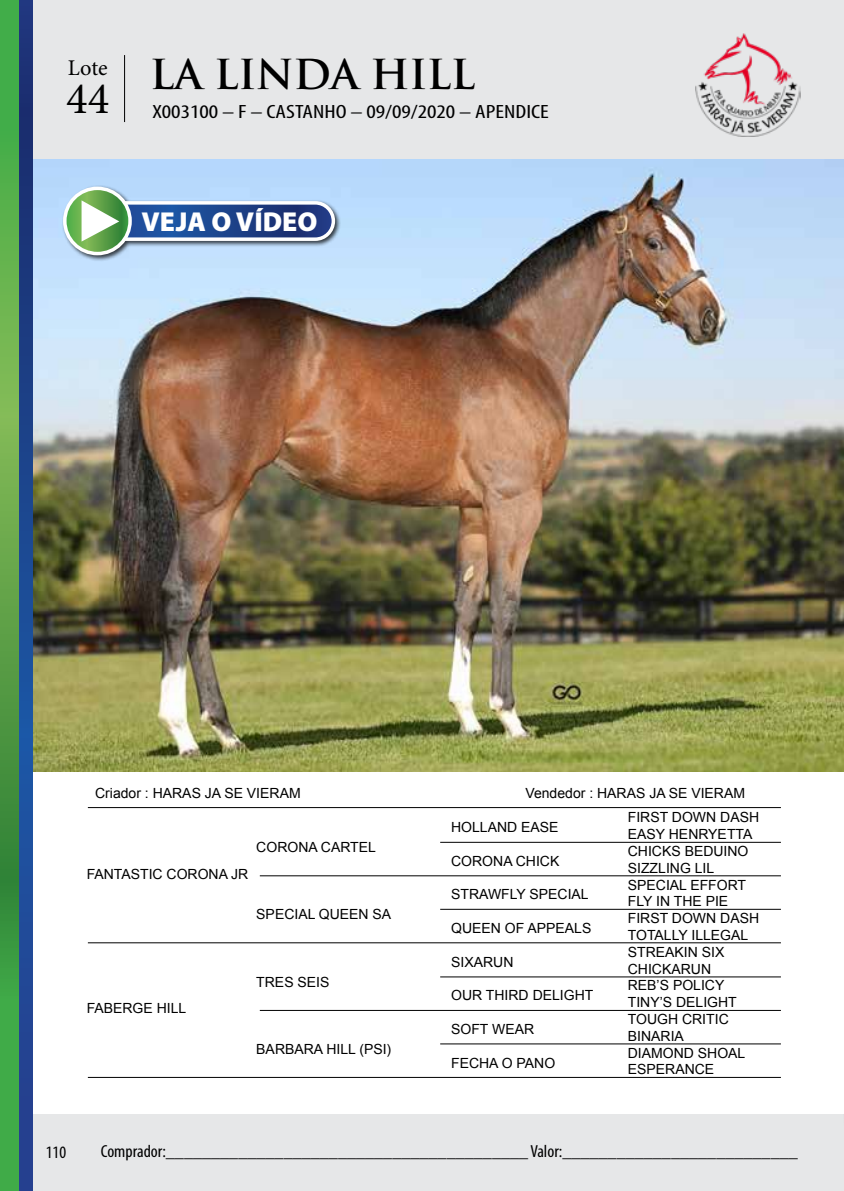
<style>
.page{position:relative;width:844px;height:1191px;background:#fff}
.page>*{position:absolute;margin:0;border:0;box-sizing:border-box;transform-origin:0 0}
.t1{font:44.98px "Minion Pro";color:#000}
.t2{font:700 40.25px "Trajan Pro";letter-spacing:-.01em;color:#000}
.t3{font:900 27.47px "Myriad Pro";color:#fff}
.t4{font:22.4px "Minion Pro";color:#000}
.t5{font:condensed 19.25px "Myriad Pro";color:#000;scale:1.27 1}
.t6{font:condensed 17.5px "Myriad Pro";color:#000}
.t7{font:14px/16.8px "Arial";color:#000}
</style>
<div class="page">
<div style="left:33px;top:0;width:810px;height:160px;background:#e6e7e8"></div>
<div style="left:0;top:1114px;width:843px;height:77px;background:#e6e7e8"></div>
<hr style="left:88px;top:807px;width:692px;height:1px;background:#000">
<hr style="left:88px;top:942px;width:692px;height:1px;background:#000">
<hr style="left:260px;top:875px;width:520px;height:1px;background:#000">
<hr style="left:260px;top:1010px;width:520px;height:1px;background:#000">
<hr style="left:440px;top:842px;width:340px;height:1px;background:#000">
<hr style="left:440px;top:909px;width:340px;height:1px;background:#000">
<hr style="left:440px;top:976px;width:340px;height:1px;background:#000">
<hr style="left:440px;top:1043px;width:340px;height:1px;background:#000">
<hr style="left:88px;top:1077px;width:692px;height:1px;background:#000">
<svg style="left:843px;top:1114px;width:1px;height:77px"></svg>
<img style="left:33px;top:160px;width:810px;height:611px">
<hr style="left:124px;top:55px;width:1px;height:67px;background:#000">
<svg style="left:18px;top:0;width:15px;height:1191px;background:#214988"></svg>
<svg style="left:0;top:0;width:18px;height:1191px;background:#52a648"></svg>
<img style="left:695px;top:34px;width:105px;height:102px">
<div style="left:61px;top:185px;width:280px;height:77px;background:#000;opacity:.75"></div>
<svg style="left:98px;top:203px;width:235px;height:36px;background:#1d438b"></svg>
<div style="left:96px;top:201px;width:239px;height:40px;border:4px solid #fff;border-radius:18px"></div>
<svg style="left:65px;top:188px;width:65px;height:65px;background:#6caf5c"></svg>
<div style="left:63px;top:187px;width:69px;height:68px;border:4px solid #fff;border-radius:50%"></div>
<svg style="left:81px;top:200px;width:38px;height:41px"></svg>
<h3 class="t4" style="left:68px;top:53px;width:41px">Lote</h3>
<h1 class="t1" style="left:66px;top:68px;width:45px">44</h1>
<h2 class="t2" style="left:150px;top:50px;width:327px">LA LINDA HILL</h2>
<h3 class="t5" style="left:152px;top:100px;width:314px">X003100 – F – CASTANHO – 09/09/2020 – APENDICE</h3>
<h3 class="t3" style="left:141px;top:203px;width:177px">VEJA O VÍDEO</h3>
<p class="t7" style="left:95px;top:784px;width:207px">Criador : HARAS JA SE VIERAM</p>
<p class="t7" style="left:525px;top:784px;width:221px">Vendedor : HARAS JA SE VIERAM</p>
<p class="t7" style="left:87px;top:865px;width:163px">FANTASTIC CORONA JR</p>
<p class="t7" style="left:256px;top:839px;width:121px">CORONA CARTEL</p>
<p class="t7" style="left:256px;top:906px;width:136px">SPECIAL QUEEN SA</p>
<p class="t7" style="left:87px;top:1000px;width:101px">FABERGE HILL</p>
<p class="t7" style="left:256px;top:973px;width:75px">TRES SEIS</p>
<p class="t7" style="left:256px;top:1040px;width:136px">BARBARA HILL (PSI)</p>
<p class="t7" style="left:451px;top:819px;width:109px">HOLLAND EASE</p>
<p class="t7" style="left:451px;top:852px;width:110px">CORONA CHICK</p>
<p class="t7" style="left:451px;top:886px;width:139px">STRAWFLY SPECIAL</p>
<p class="t7" style="left:451px;top:920px;width:142px">QUEEN OF APPEALS</p>
<p class="t7" style="left:451px;top:953px;width:64px">SIXARUN</p>
<p class="t7" style="left:451px;top:987px;width:144px">OUR THIRD DELIGHT</p>
<p class="t7" style="left:451px;top:1020px;width:84px">SOFT WEAR</p>
<p class="t7" style="left:451px;top:1054px;width:105px">FECHA O PANO</p>
<p class="t7" style="left:627px;top:809px;width:133px">FIRST DOWN DASH<br>EASY HENRYETTA<br>CHICKS BEDUINO<br>SIZZLING LIL<br>SPECIAL EFFORT<br>FLY IN THE PIE<br>FIRST DOWN DASH<br>TOTALLY ILLEGAL<br>STREAKIN SIX<br>CHICKARUN<br>REB’S POLICY<br>TINY’S DELIGHT<br>TOUGH CRITIC<br>BINARIA<br>DIAMOND SHOAL<br>ESPERANCE</p>
<p class="t6" style="left:46px;top:1141px;width:22px">110</p>
<p class="t6" style="left:101px;top:1140px;width:698px">Comprador:________________________________________ Valor:__________________________</p>
</div>
